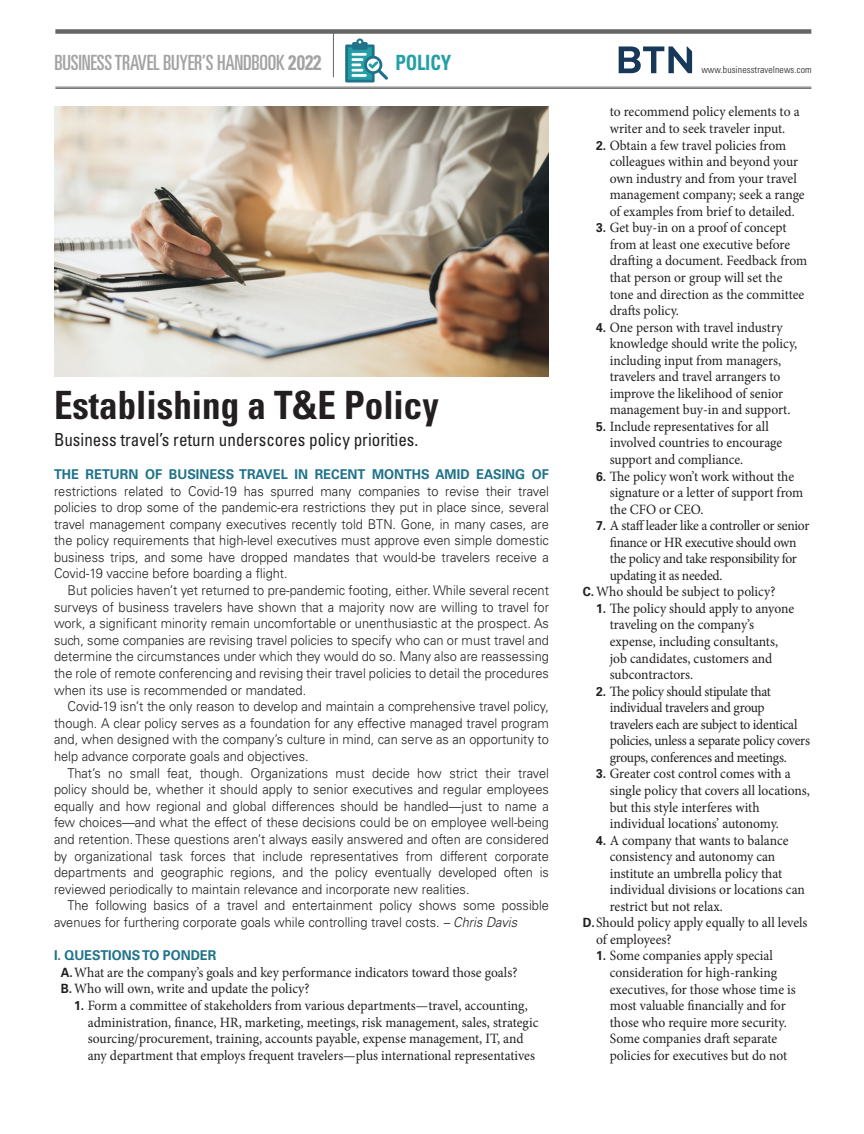
<style>
.page{position:relative;width:864px;height:1134px;background:#fff}
.page>*{position:absolute;margin:0;border:0;box-sizing:border-box;transform-origin:0 0}
.head{font:700 condensed 39px "Univers LT Std";color:#231f20;scale:.95 1}
.t1{font:ultra-condensed 21px "Univers LT Std";letter-spacing:-.01em;color:#a4a3a3}
.t2{font:700 condensed 21px "Univers LT Std";letter-spacing:-.01em;color:#24a0a5;scale:.9 1}
.I_Outline_Hed{font:condensed 18px "Univers LT Std";color:#231f20;scale:.95 1}
._1_Outline{font:14.25px/16.5px "Minion Pro";letter-spacing:-.005em;color:#231f20;scale:.95 1}
.A_Outline{font:14.25px/16.5px "Minion Pro";letter-spacing:-.005em;color:#231f20;scale:.95 1}
.I_Outline_Hed-2{font:300 13.5px/16.6px "Univers LT Std";color:#231f20;text-align:justify;scale:.95 1}
.I_Outline_Hed-3{font:700 13.5px "Univers LT Std";color:#1e728a;scale:.95 1}
.t3{font:300 condensed 9.75px "Univers LT Std";letter-spacing:.01em;color:#231f20}
.s1{font-weight:700;font-stretch:condensed}
.s2{font-weight:700;color:#1e728a}
.s3{font-style:italic}
.s4{font-family:"Univers LT Std";font-weight:700;font-size:12.75px}
</style>
<div class="page">
<svg style="left:345px;top:38px;width:43px;height:45px"></svg>
<hr style="left:333px;top:32px;width:1px;height:45px;background:#656767">
<div style="left:55px;top:29px;width:756px;height:5px;background:#656767"></div>
<hr style="left:55px;top:87px;width:756px;height:1px;background:#656767">
<hr style="left:55px;top:88px;width:756px;height:1px;background:#656767">
<svg style="left:619px;top:46px;width:73px;height:27px"></svg>
<img style="left:54px;top:106px;width:495px;height:270px">
<h2 class="t1" style="left:55px;top:51px;width:269px">BUSINESS TRAVEL BUYER’S HANDBOOK <span class="s1">2022</span></h2>
<h2 class="t2" style="left:395px;top:50px;width:63px">POLICY</h2>
<p class="t3" style="left:701px;top:64px;width:112px">www.businesstravelnews.com</p>
<p class="head" style="left:54px;top:382px;width:407px">Establishing a T&amp;E Policy</p>
<p class="I_Outline_Hed" style="left:54px;top:428px;width:385px">Business travel’s return underscores policy priorities.</p>
<p class="I_Outline_Hed-2" style="left:54px;top:466px;width:523px"><span class="s2">THE RETURN OF BUSINESS TRAVEL IN RECENT MONTHS AMID EASING OF </span>restrictions related to Covid-19 has spurred many companies to revise their travel policies to drop some of the pandemic-era restrictions they put in place since, several travel management company executives recently told BTN. Gone, in many cases, are the policy requirements that high-level executives must approve even simple domestic business trips, and some have dropped mandates that would-be travelers receive a Covid-19 vaccine before boarding a flight.</p>
<p class="I_Outline_Hed-2" style="left:54px;top:582px;width:523px;text-indent:14px">But policies haven’t yet returned to pre-pandemic footing, either. While several recent surveys of business travelers have shown that a majority now are willing to travel for work, a significant minority remain uncomfortable or unenthusiastic at the prospect. As such, some companies are revising travel policies to specify who can or must travel and determine the circumstances under which they would do so. Many also are reassessing the role of remote conferencing and revising their travel policies to detail the procedures when its use is recommended or mandated.</p>
<p class="I_Outline_Hed-2" style="left:54px;top:698px;width:523px;text-indent:14px">Covid-19 isn’t the only reason to develop and maintain a comprehensive travel policy, though. A clear policy serves as a foundation for any effective managed travel program and, when designed with the company’s culture in mind, can serve as an opportunity to help advance corporate goals and objectives.</p>
<p class="I_Outline_Hed-2" style="left:54px;top:765px;width:523px;text-indent:14px">That’s no small feat, though. Organizations must decide how strict their travel policy should be, whether it should apply to senior executives and regular employees equally and how regional and global differences should be handled—just to name a few choices—and what the effect of these decisions could be on employee well-being and retention. These questions aren’t always easily answered and often are considered by organizational task forces that include representatives from different corporate departments and geographic regions, and the policy eventually developed often is reviewed periodically to maintain relevance and incorporate new realities.</p>
<p class="I_Outline_Hed-2" style="left:54px;top:897px;width:523px;text-indent:14px">The following basics of a travel and entertainment policy shows some possible avenues for furthering corporate goals while controlling travel costs. <span class="s3">– Chris Davis</span></p>
<p class="I_Outline_Hed-3" style="left:54px;top:948px;width:172px">I. QUESTIONS TO PONDER</p>
<p class="A_Outline" style="left:61px;top:964px;width:482px"><span class="s4">A.</span>What are the company’s goals and key performance indicators toward those goals?</p>
<p class="A_Outline" style="left:61px;top:981px;width:264px"><span class="s4">B.</span> Who will own, write and update the policy?</p>
<p class="_1_Outline" style="left:88px;top:997px;width:476px;text-indent:-14px"><span class="s4">1.</span> Form a committee of stakeholders from various departments—travel, accounting, administration, finance, HR, marketing, meetings, risk management, sales, strategic sourcing/procurement, training, accounts payable, expense management, IT, and any department that employs frequent travelers—plus international representatives</p>
<p class="_1_Outline" style="left:610px;top:104px;width:201px">to recommend policy elements to a writer and to seek traveler input.</p>
<p class="_1_Outline" style="left:610px;top:137px;width:207px;text-indent:-14px"><span class="s4">2.</span> Obtain a few travel policies from colleagues within and beyond your own industry and from your travel management company; seek a range of examples from brief to detailed.</p>
<p class="_1_Outline" style="left:610px;top:220px;width:209px;text-indent:-14px"><span class="s4">3.</span> Get buy-in on a proof of concept from at least one executive before drafting a document. Feedback from that person or group will set the tone and direction as the committee drafts policy.</p>
<p class="_1_Outline" style="left:610px;top:319px;width:199px;text-indent:-14px"><span class="s4">4.</span> One person with travel industry knowledge should write the policy, including input from managers, travelers and travel arrangers to improve the likelihood of senior management buy-in and support.</p>
<p class="_1_Outline" style="left:610px;top:418px;width:183px;text-indent:-14px"><span class="s4">5.</span> Include representatives for all involved countries to encourage support and compliance.</p>
<p class="_1_Outline" style="left:610px;top:468px;width:205px;text-indent:-14px"><span class="s4">6.</span> The policy won’t work without the signature or a letter of support from the CFO or CEO.</p>
<p class="_1_Outline" style="left:610px;top:517px;width:212px;text-indent:-14px"><span class="s4">7.</span> A staff leader like a controller or senior finance or HR executive should own the policy and take responsibility for updating it as needed.</p>
<p class="A_Outline" style="left:583px;top:584px;width:204px"><span class="s4">C.</span> Who should be subject to policy?</p>
<p class="_1_Outline" style="left:610px;top:600px;width:196px;text-indent:-14px"><span class="s4">1.</span> The policy should apply to anyone traveling on the company’s expense, including consultants, job candidates, customers and subcontractors.</p>
<p class="_1_Outline" style="left:610px;top:683px;width:212px;text-indent:-14px"><span class="s4">2.</span> The policy should stipulate that individual travelers and group travelers each are subject to identical policies, unless a separate policy covers groups, conferences and meetings.</p>
<p class="_1_Outline" style="left:610px;top:766px;width:212px;text-indent:-14px"><span class="s4">3.</span> Greater cost control comes with a single policy that covers all locations, but this style interferes with individual locations’ autonomy.</p>
<p class="_1_Outline" style="left:610px;top:832px;width:207px;text-indent:-14px"><span class="s4">4.</span> A company that wants to balance consistency and autonomy can institute an umbrella policy that individual divisions or locations can restrict but not relax.</p>
<p class="A_Outline" style="left:596px;top:915px;width:224px;text-indent:-14px"><span class="s4">D.</span>Should policy apply equally to all levels of employees?</p>
<p class="_1_Outline" style="left:610px;top:948px;width:197px;text-indent:-14px"><span class="s4">1.</span> Some companies apply special consideration for high-ranking executives, for those whose time is most valuable financially and for those who require more security.<br>Some companies draft separate policies for executives but do not</p>
</div>
